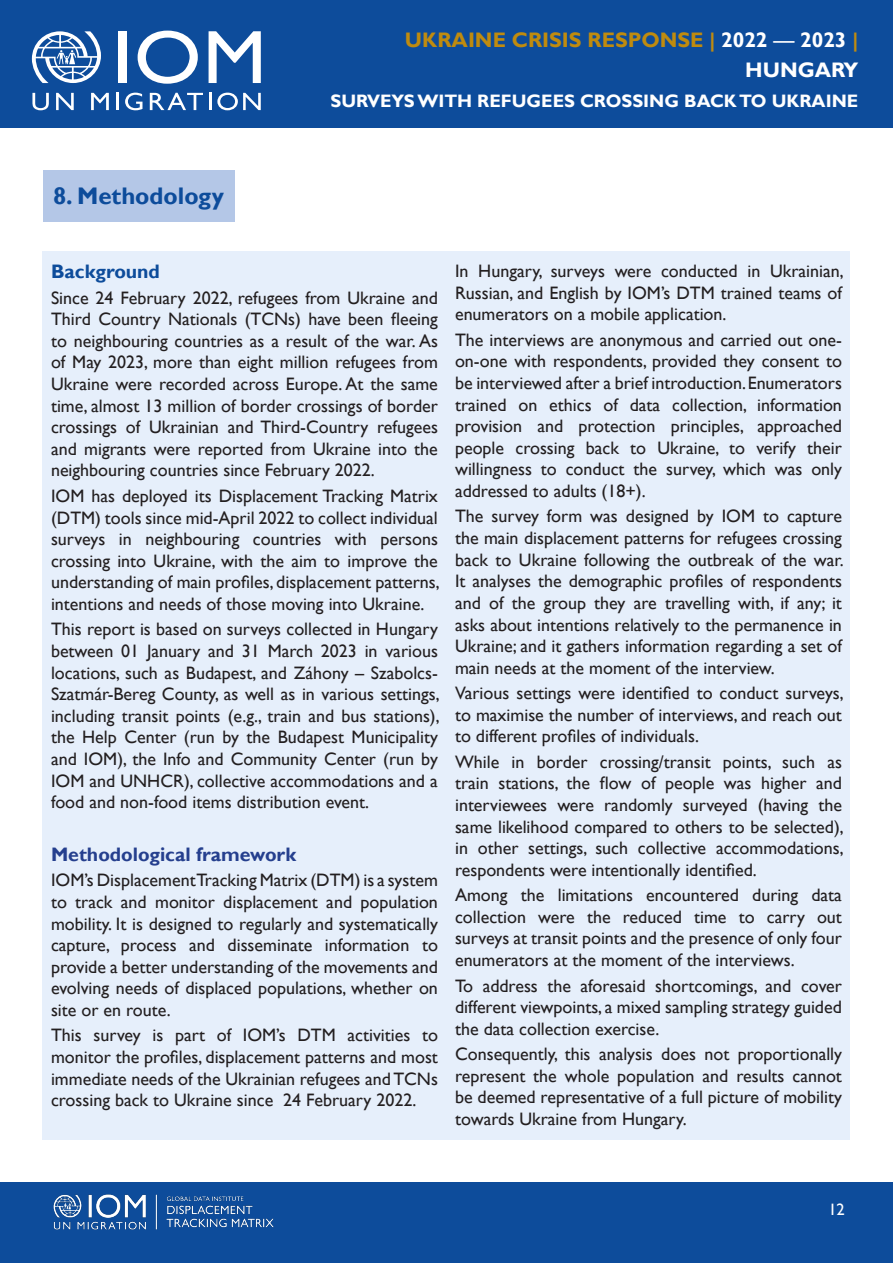
<style>
.page{position:relative;width:893px;height:1263px;background:#fff}
.page>*{position:absolute;margin:0;border:0;box-sizing:border-box;transform-origin:0 0}
.Main_title{font:700 24px "Gill Sans";color:#0d4c9b}
.t1{font:700 21px/30px "Gill Sans";color:#bf8b0f;text-align:right}
.Sub_heading{font:700 19.5px "Gill Sans";color:#253f8e}
.Sub_heading-2{font:700 19.5px "Gill Sans";color:#0d4c9b}
.Sub_heading-3{font:18px/21.6px "Gill Sans";color:#231f20;text-align:justify}
.t2{font:700 18px "Gill Sans";color:#fff}
.t3{font:16.5px "Gill Sans";color:#fff}
.s1{color:#fff}
.s2{font-weight:400;color:#fff}
</style>
<div class="page">
<div style="left:0;top:0;width:893px;height:128px;background:#0d4c9b"></div>
<div style="left:0;top:1182px;width:893px;height:81px;background:#0d4c9b"></div>
<img style="left:53px;top:1194px;width:221px;height:36px">
<div style="left:119px;top:31px;width:8px;height:52px;background:#fff"></div>
<svg style="left:138px;top:31px;width:60px;height:53px"></svg>
<svg style="left:209px;top:31px;width:52px;height:52px"></svg>
<svg style="left:32px;top:93px;width:17px;height:17px"></svg>
<svg style="left:56px;top:93px;width:18px;height:17px"></svg>
<svg style="left:91px;top:93px;width:18px;height:17px"></svg>
<hr style="left:116px;top:93px;width:3px;height:17px;background:#fff">
<svg style="left:125px;top:93px;width:17px;height:17px"></svg>
<svg style="left:150px;top:93px;width:53px;height:17px"></svg>
<hr style="left:209px;top:93px;width:3px;height:17px;background:#fff">
<svg style="left:217px;top:93px;width:44px;height:17px"></svg>
<svg style="left:32px;top:31px;width:69px;height:52px"></svg>
<div style="left:43px;top:251px;width:807px;height:889px;background:#e6effb"></div>
<div style="left:43px;top:170px;width:191px;height:51px;background:#b4c7e7"></div>
<hr style="left:892px;top:0;width:1px;height:1263px;background:#0d4c9b">
<p class="Main_title" style="left:53px;top:181px;width:172px">8. Methodology</p>
<p class="t1" style="left:405px;top:26px;width:455px">UKRAINE CRISIS RESPONSE | <span class="s1">2022</span> <span class="s2">—</span> <span class="s1">2023</span> |<br><span class="s1">HUNGARY</span></p>
<p class="t2" style="left:330px;top:91px;width:529px">SURVEYS WITH REFUGEES CROSSING BACK TO UKRAINE</p>
<p class="Sub_heading-2" style="left:51px;top:260px;width:110px">Background</p>
<p class="Sub_heading-3" style="left:51px;top:287px;width:388px">Since 24 February 2022, refugees from Ukraine and Third Country Nationals (TCNs) have been fleeing to neighbouring countries as a result of the war. As of May 2023, more than eight million refugees from Ukraine were recorded across Europe. At the same time, almost 13 million of border crossings of border crossings of Ukrainian and Third-Country refugees and migrants were reported from Ukraine into the neighbouring countries since February 2022.</p>
<p class="Sub_heading-3" style="left:51px;top:485px;width:390px">IOM has deployed its Displacement Tracking Matrix (DTM) tools since mid-April 2022 to collect individual surveys in neighbouring countries with persons crossing into Ukraine, with the aim to improve the understanding of main profiles, displacement patterns, intentions and needs of those moving into Ukraine.</p>
<p class="Sub_heading-3" style="left:51px;top:619px;width:390px">This report is based on surveys collected in Hungary between 01 January and 31 March 2023 in various locations, such as Budapest, and Záhony – Szabolcs-Szatmár-Bereg County, as well as in various settings, including transit points (e.g., train and bus stations), the Help Center (run by the Budapest Municipality and IOM), the Info and Community Center (run by IOM and UNHCR), collective accommodations and a food and non-food items distribution event.</p>
<p class="Sub_heading" style="left:51px;top:842px;width:247px">Methodological framework</p>
<p class="Sub_heading-3" style="left:51px;top:870px;width:388px">IOM’s Displacement Tracking Matrix (DTM) is a system to track and monitor displacement and population mobility. It is designed to regularly and systematically capture, process and disseminate information to provide a better understanding of the movements and evolving needs of displaced populations, whether on site or en route.</p>
<p class="Sub_heading-3" style="left:51px;top:1025px;width:388px">This survey is part of IOM’s DTM activities to monitor the profiles, displacement patterns and most immediate needs of the Ukrainian refugees and TCNs crossing back to Ukraine since 24 February 2022.</p>
<p class="Sub_heading-3" style="left:455px;top:261px;width:390px">In Hungary, surveys were conducted in Ukrainian, Russian, and English by IOM’s DTM trained teams of enumerators on a mobile application.</p>
<p class="Sub_heading-3" style="left:455px;top:329px;width:388px">The interviews are anonymous and carried out one&shy;on-one with respondents, provided they consent to be interviewed after a brief introduction. Enumerators trained on ethics of data collection, information provision and protection principles, approached people crossing back to Ukraine, to verify their willingness to conduct the survey, which was only addressed to adults (18+).</p>
<p class="Sub_heading-3" style="left:455px;top:506px;width:390px">The survey form was designed by IOM to capture the main displacement patterns for refugees crossing back to Ukraine following the outbreak of the war.<br>It analyses the demographic profiles of respondents and of the group they are travelling with, if any; it asks about intentions relatively to the permanence in Ukraine; and it gathers information regarding a set of main needs at the moment of the interview.</p>
<p class="Sub_heading-3" style="left:455px;top:683px;width:390px">Various settings were identified to conduct surveys, to maximise the number of interviews, and reach out to different profiles of individuals.</p>
<p class="Sub_heading-3" style="left:455px;top:751px;width:390px">While in border crossing/transit points, such as train stations, the flow of people was higher and interviewees were randomly surveyed (having the same likelihood compared to others to be selected), in other settings, such collective accommodations, respondents were intentionally identified.</p>
<p class="Sub_heading-3" style="left:455px;top:885px;width:388px">Among the limitations encountered during data collection were the reduced time to carry out surveys at transit points and the presence of only four enumerators at the moment of the interviews.</p>
<p class="Sub_heading-3" style="left:455px;top:975px;width:388px">To address the aforesaid shortcomings, and cover different viewpoints, a mixed sampling strategy guided the data collection exercise.</p>
<p class="Sub_heading-3" style="left:455px;top:1044px;width:388px">Consequently, this analysis does not proportionally represent the whole population and results cannot be deemed representative of a full picture of mobility towards Ukraine from Hungary.</p>
<p class="t3" style="left:828px;top:1200px;width:18px">12</p>
</div>
